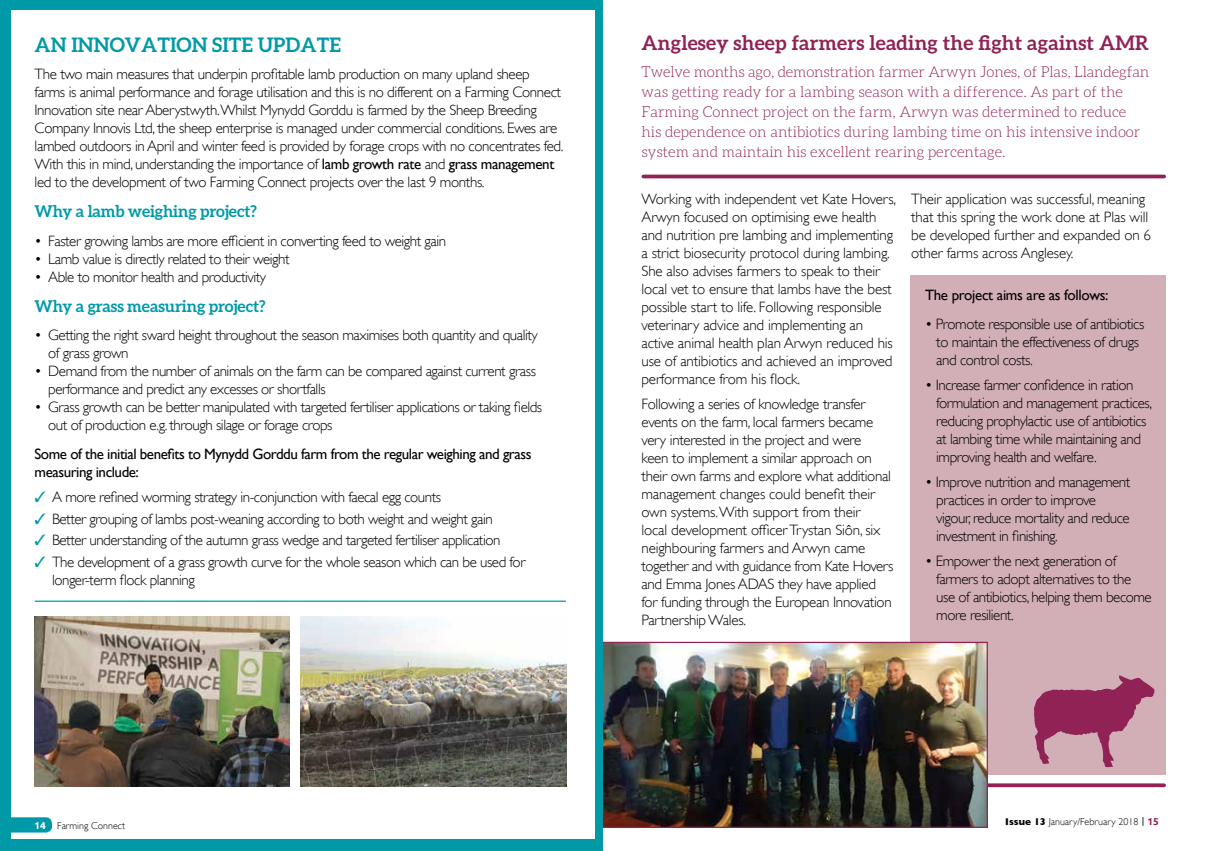
<style>
.page{position:relative;width:1205px;height:851px;background:#fff}
.page>*{position:absolute;margin:0;border:0;box-sizing:border-box;transform-origin:0 0}
.t1{font:700 20px "Aleo";letter-spacing:.01em;color:#902255}
.t2{font:700 20px "Aleo";color:#0099a8}
.t3{font:700 16.25px "Aleo";letter-spacing:-.01em;color:#0099a8}
.t4{font:300 15px/18px "Gill Sans";letter-spacing:-.025em;color:#000}
.t5{font:300 15px/20px "Aleo";color:#902255}
.t6{font:15px/18px "Gill Sans";letter-spacing:-.03em;color:#000}
.t7{font:300 10px "Gill Sans";color:#000}
.s1{font-weight:400}
.s2{color:#0099a8}
.s3{font-family:"Ubuntu";font-weight:700;color:#fff}
.s4{font-weight:700}
.s5{font-family:"Calibri";font-weight:400}
.s6{font-family:"Ubuntu";font-weight:700;color:#902255}
</style>
<div class="page">
<svg style="left:11px;top:817px;width:41px;height:15px"></svg>
<div style="left:0;top:0;width:602px;height:10px;background:#0099a8"></div>
<div style="left:0;top:839px;width:602px;height:11px;background:#0099a8"></div>
<img style="left:35px;top:616px;width:255px;height:170px">
<img style="left:300px;top:616px;width:266px;height:170px">
<hr style="left:35px;top:600px;width:530px;height:1px;background:#0099a8">
<hr style="left:643px;top:175px;width:521px;height:3px;background:#902255">
<svg style="left:988px;top:783px;width:176px;height:4px"></svg>
<div style="left:911px;top:275px;width:255px;height:499px;background:#d2afb7"></div>
<img style="left:602px;top:643px;width:384px;height:182px">
<div style="left:595px;top:641px;width:393px;height:186px;border:1px solid #902255"></div>
<div style="left:0;top:0;width:11px;height:850px;background:#0099a8"></div>
<div style="left:594px;top:0;width:8px;height:850px;background:#0099a8"></div>
<svg style="left:1034px;top:675px;width:120px;height:92px"></svg>
<h1 class="t2" style="left:35px;top:32px;width:308px">AN INNOVATION SITE UPDATE</h1>
<p class="t4" style="left:35px;top:65px;width:530px">The two main measures that underpin profitable lamb production on many upland sheep farms is animal performance and forage utilisation and this is no different on a Farming Connect Innovation site near Aberystwyth.Whilst Mynydd Gorddu is farmed by the Sheep Breeding Company Innovis Ltd, the sheep enterprise is managed under commercial conditions. Ewes are lambed outdoors in April and winter feed is provided by forage crops with no concentrates fed.<br>With this in mind, understanding the importance of <span class="s1">lamb growth rate</span> and <span class="s1">grass management </span>led to the development of two Farming Connect projects over the last 9 months.</p>
<p class="t3" style="left:35px;top:201px;width:224px">Why a lamb weighing project?</p>
<p class="t4" style="left:35px;top:231px;width:413px">• Faster growing lambs are more efficient in converting feed to weight gain</p>
<p class="t4" style="left:35px;top:249px;width:257px">• Lamb value is directly related to their weight</p>
<p class="t4" style="left:35px;top:267px;width:233px">• Able to monitor health and productivity</p>
<p class="t3" style="left:35px;top:296px;width:233px">Why a grass measuring project?</p>
<p class="t4" style="left:48px;top:326px;width:491px;text-indent:-14px">• Getting the right sward height throughout the season maximises both quantity and quality of grass grown</p>
<p class="t4" style="left:48px;top:362px;width:489px;text-indent:-14px">• Demand from the number of animals on the farm can be compared against current grass performance and predict any excesses or shortfalls</p>
<p class="t4" style="left:48px;top:398px;width:495px;text-indent:-14px">• Grass growth can be better manipulated with targeted fertiliser applications or taking fields out of production e.g. through silage or forage crops</p>
<p class="t6" style="left:35px;top:445px;width:498px">Some of the initial benefits to Mynydd Gorddu farm from the regular weighing and grass measuring include:</p>
<p class="t4" style="left:35px;top:488px;width:408px"><span class="s2">✓</span> A more refined worming strategy in-conjunction with faecal egg counts</p>
<p class="t4" style="left:35px;top:509px;width:460px"><span class="s2">✓</span> Better grouping of lambs post-weaning according to both weight and weight gain</p>
<p class="t4" style="left:35px;top:531px;width:467px"><span class="s2">✓</span> Better understanding of the autumn grass wedge and targeted fertiliser application</p>
<p class="t4" style="left:52px;top:552px;width:475px;text-indent:-18px"><span class="s2">✓</span> The development of a grass growth curve for the whole season which can be used for longer-term flock planning</p>
<p class="t7" style="left:35px;top:819px;width:92px"><span class="s3">14</span> Farming Connect</p>
<h1 class="t1" style="left:641px;top:30px;width:509px">Anglesey sheep farmers leading the fight against AMR</h1>
<p class="t5" style="left:641px;top:63px;width:509px">Twelve months ago, demonstration farmer Arwyn Jones, of Plas, Llandegfan was getting ready for a lambing season with a difference. As part of the Farming Connect project on the farm, Arwyn was determined to reduce his dependence on antibiotics during lambing time on his intensive indoor system and maintain his excellent rearing percentage.</p>
<p class="t4" style="left:641px;top:189px;width:256px">Working with independent vet Kate Hovers, Arwyn focused on optimising ewe health and nutrition pre lambing and implementing a strict biosecurity protocol during lambing.<br>She also advises farmers to speak to their local vet to ensure that lambs have the best possible start to life. Following responsible veterinary advice and implementing an active animal health plan Arwyn reduced his use of antibiotics and achieved an improved performance from his flock.</p>
<p class="t4" style="left:641px;top:395px;width:253px">Following a series of knowledge transfer events on the farm, local farmers became very interested in the project and were<br>keen to implement a similar approach on their own farms and explore what additional management changes could benefit their own systems. With support from their<br>local development officer Trystan Siôn, six neighbouring farmers and Arwyn came together and with guidance from Kate Hovers and Emma Jones ADAS they have applied for funding through the European Innovation Partnership Wales.</p>
<p class="t4" style="left:911px;top:189px;width:241px">Their application was successful, meaning that this spring the work done at Plas will be developed further and expanded on 6 other farms across Anglesey.</p>
<p class="t6" style="left:925px;top:286px;width:185px">The project aims are as follows:</p>
<p class="t4" style="left:936px;top:315px;width:210px;text-indent:-11px">• Promote responsible use of antibiotics to maintain the effectiveness of drugs and control costs.</p>
<p class="t4" style="left:936px;top:376px;width:217px;text-indent:-11px">• Increase farmer confidence in ration formulation and management practices, reducing prophylactic use of antibiotics at lambing time while maintaining and improving health and welfare.</p>
<p class="t4" style="left:936px;top:473px;width:196px;text-indent:-11px">• Improve nutrition and management practices in order to improve vigour, reduce mortality and reduce investment in finishing.</p>
<p class="t4" style="left:936px;top:552px;width:217px;text-indent:-11px">• Empower the next generation of farmers to adopt alternatives to the use of antibiotics, helping them become more resilient.</p>
<p class="t7" style="left:1005px;top:815px;width:155px"><span class="s4">Issue 13</span> January/February 2018 <span class="s5">|</span> <span class="s6">15</span></p>
</div>
